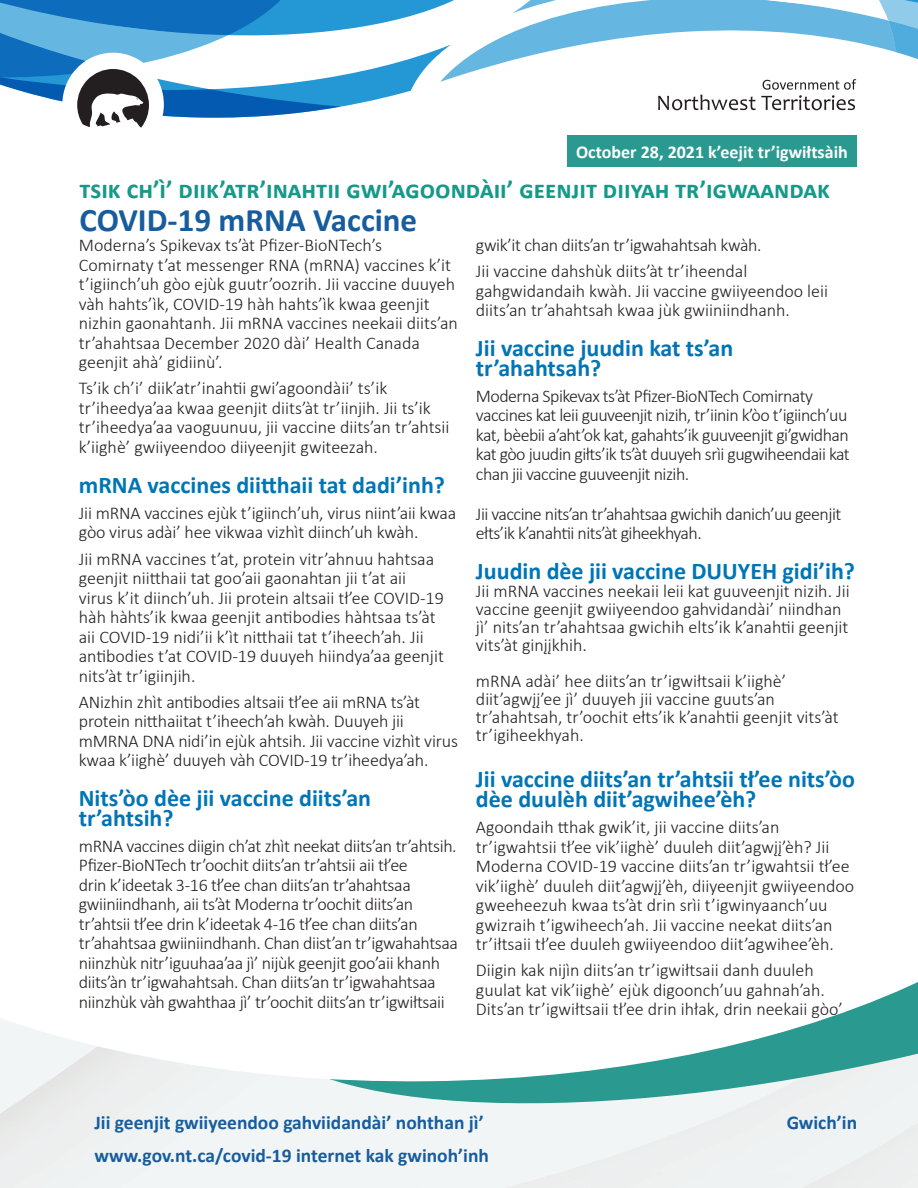
<style>
.page{position:relative;width:918px;height:1188px;background:#fff}
.page>*{position:absolute;margin:0;border:0;box-sizing:border-box;transform-origin:0 0}
.t1{font:700 33px "Calibri";color:#175d9e}
.t2{font:700 25.5px "Calibri";color:#169989}
.t3{font:700 24px/19.5px "Calibri";color:#0075b6}
.t4{font:700 19.5px/33px "Calibri";color:#175d9e}
.t5{font:300 18px/19.5px "Calibri";color:#231f20}
.t6{font:300 18px/19.5px "Calibri";letter-spacing:-.02em;color:#231f20}
.t7{font:300 18px/19.5px "Calibri";letter-spacing:-.03em;color:#231f20}
.t8{font:700 18px "Calibri";color:#fff}
</style>
<div class="page">
<div style="left:143px;top:1086px;width:414px;height:54px;background:#f2f5f5"></div>
<div style="left:802px;top:1132px;width:116px;height:56px;background:#edefef"></div>
<svg style="left:230px;top:1086px;width:688px;height:46px;fill:#f2f5f6"></svg>
<svg style="left:0;top:982px;width:918px;height:104px"></svg>
<svg style="left:0;top:0;width:918px;height:128px"></svg>
<div style="left:567px;top:135px;width:290px;height:32px;background:#2a9a91"></div>
<p class="t8" style="left:576px;top:139px;width:273px">October 28, 2021 k’eejit tr’igwiłtsàih</p>
<h2 class="t2" style="left:80px;top:171px;width:752px">tsik ch’ì’ diik’atr’inahtii gwi’agoondàii’ geenjit diiyah tr’igwaandak</h2>
<h1 class="t1" style="left:80px;top:196px;width:339px">COVID-19 mRNA Vaccine</h1>
<p class="t5" style="left:79px;top:235px;width:381px">Moderna’s Spikevax ts’àt Pfizer-BioNTech’s Comirnaty t’at messenger RNA (mRNA) vaccines k’it t’igiinch’uh gòo ejùk guutr’oozrih. Jii vaccine duuyeh vàh hahts’ìk, COVID-19 hàh hahts’ìk kwaa geenjit nizhin gaonahtanh. Jii mRNA vaccines neekaii diits’an tr’ahahtsaa December 2020 dài’ Health Canada geenjit ahà’ gidiinù’.</p>
<p class="t5" style="left:79px;top:378px;width:372px">Ts’ik ch’i’ diik’atr’inahtii gwi’agoondàii’ ts’ik tr’iheedya’aa kwaa geenjit diits’àt tr’iinjih. Jii ts’ik tr’iheedya’aa vaoguunuu, jii vaccine diits’an tr’ahtsii k’iighè’ gwiiyeendoo diiyeenjit gwiteezah.</p>
<h3 class="t3" style="left:79px;top:475px;width:368px">mRNA vaccines diitthaii tat dadi’inh?</h3>
<p class="t5" style="left:79px;top:503px;width:379px">Jii mRNA vaccines ejùk t’igiinch’uh, virus niint’aii kwaa gòo virus adài’ hee vikwaa vizhìt diinch’uh kwàh.</p>
<p class="t5" style="left:79px;top:549px;width:367px">Jii mRNA vaccines t’at, protein vitr’ahnuu hahtsaa geenjit niitthaii tat goo’aii gaonahtan jii t’at aii virus k’it diinch’uh. Jii protein altsaii tł’ee COVID-19 hàh hàhts’ik kwaa geenjit antibodies hàhtsaa ts’àt aii COVID-19 nidi’ii k’ìt nitthaii tat t’iheech’ah. Jii antibodies t’at COVID-19 duuyeh hiindya’aa geenjit nits’àt tr’igiinjih.</p>
<p class="t5" style="left:79px;top:692px;width:381px">ANizhin zhìt antibodies altsaii tł’ee aii mRNA ts’àt protein nitthaiitat t’iheech’ah kwàh. Duuyeh jii mMRNA DNA nidi’in ejùk ahtsih. Jii vaccine vizhìt virus kwaa k’iighè’ duuyeh vàh COVID-19 tr’iheedya’ah.</p>
<h3 class="t3" style="left:79px;top:788px;width:294px">Nits’òo dèe jii vaccine diits’an tr’ahtsih?</h3>
<p class="t6" style="left:79px;top:836px;width:381px">mRNA vaccines diigin ch’at zhìt neekat diits’an tr’ahtsih.<br>Pfizer-BioNTech tr’oochit diits’an tr’ahtsii aii tł’ee<br>drin k’ideetak 3-16 tł’ee chan diits’an tr’ahahtsaa gwiiniindhanh, aii ts’àt Moderna tr’oochit diits’an tr’ahtsii tł’ee drin k’ideetak 4-16 tł’ee chan diits’an tr’ahahtsaa gwiiniindhanh. Chan diist’an tr’igwahahtsaa niinzhùk nitr’iguuhaa’aa jì’ nijùk geenjit goo’aii khanh diits’àn tr’igwahahtsah. Chan diits’an tr’igwahahtsaa niinzhùk vàh gwahthaa jì’ tr’oochit diits’an tr’igwiłtsaii</p>
<p class="t6" style="left:476px;top:232px;width:287px;line-height:26.2px">gwik’it chan diits’an tr’igwahahtsah kwàh.<br>Jii vaccine dahshùk diits’àt tr’iheendal</p>
<p class="t5" style="left:476px;top:281px;width:354px">gahgwidandaih kwàh. Jii vaccine gwiiyeendoo leii diits’an tr’ahahtsah kwaa jùk gwiiniindhanh.</p>
<h3 class="t3" style="left:476px;top:338px;width:259px">Jii vaccine juudin kat ts’an tr’ahahtsah?</h3>
<p class="t7" style="left:476px;top:386px;width:375px">Moderna Spikevax ts’àt Pfizer-BioNTech Comirnaty vaccines kat leii guuveenjit nizih, tr’iinin k’òo t’igiinch’uu kat, bèebii a’aht’ok kat, gahahts’ik guuveenjit gi’gwidhan kat gòo juudin giłts’ik ts’àt duuyeh srìi gugwiheendaii kat chan jii vaccine guuveenjit nizih.</p>
<p class="t7" style="left:476px;top:504px;width:367px">Jii vaccine nits’an tr’ahahtsaa gwichih danich’uu geenjit ełts’ik k’anahtii nits’àt giheekhyah.</p>
<h3 class="t3" style="left:476px;top:561px;width:381px">Juudin dèe jii vaccine DUUYEH gidi’ih?</h3>
<p class="t5" style="left:476px;top:582px;width:375px;line-height:18px">Jii mRNA vaccines neekaii leii kat guuveenjit nizih. Jii vaccine geenjit gwiiyeendoo gahvidandài’ niindhan jì’ nits’an tr’ahahtsaa gwichih elts’ik k’anahtii geenjit vits’àt ginįįkhih.</p>
<p class="t5" style="left:476px;top:672px;width:364px;line-height:18px">mRNA adài’ hee diits’an tr’igwiłtsaii k’iighè’ diit’agwįį’ee jì’ duuyeh jii vaccine guuts’an tr’ahahtsah, tr’oochit ełts’ik k’anahtii geenjit vits’àt tr’igiheekhyah.</p>
<h3 class="t3" style="left:476px;top:769px;width:381px">Jii vaccine diits’an tr’ahtsii tł’ee nits’òo dèe duulèh diit’agwihee’èh?</h3>
<p class="t5" style="left:476px;top:817px;width:380px">Agoondaih tthak gwik’it, jii vaccine diits’an tr’igwahtsii tł’ee vik’iighè’ duuleh diit’agwįį’èh? Jii Moderna COVID-19 vaccine diits’an tr’igwahtsii tł’ee vik’iighè’ duuleh diit’agwįį’èh, diiyeenjit gwiiyeendoo gweeheezuh kwaa ts’àt drin srìi t’igwinyaanch’uu gwizraih t’igwiheech’ah. Jii vaccine neekat diits’an tr’iłtsaii tł’ee duuleh gwiiyeendoo diit’agwihee’èh.</p>
<p class="t5" style="left:476px;top:960px;width:369px">Diigin kak nijìn diits’an tr’igwiłtsaii danh duuleh guulat kat vik’iighè’ ejùk digoonch’uu gahnah’ah.<br>Dits’an tr’igwiłtsaii tł’ee drin ihłak, drin neekaii gòo’</p>
<p class="t4" style="left:94px;top:1106px;width:396px">Jii geenjit gwiiyeendoo gahviidandài’ nohthan jì’ www.gov.nt.ca/covid-19 internet kak gwinoh’inh</p>
<p class="t4" style="left:787px;top:1106px;width:72px">Gwich’in</p>
</div>
